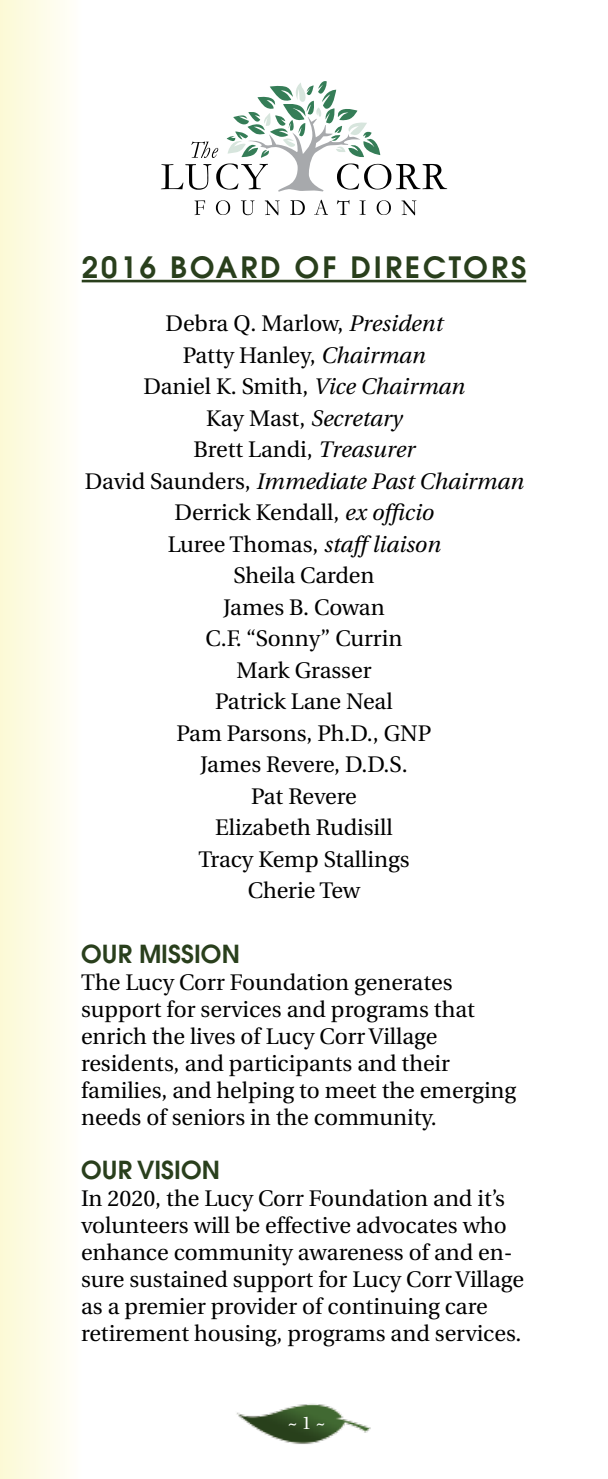
<style>
.page{position:relative;width:608px;height:1479px;background:#fff}
.page>*{position:absolute;margin:0;border:0;box-sizing:border-box;transform-origin:0 0}
.t1{font:600 29.25px "Avant Garde";letter-spacing:.1em;color:#293f1c}
.t2{font:600 24.75px "Avant Garde";color:#293f1c}
.t3{font:22.5px/31.5px "Utopia";color:#000}
.t4{font:18px "Utopia";color:#fff}
.s1{font-style:italic}
</style>
<div class="page">
<div style="left:0;top:0;width:81px;height:1478px;background:linear-gradient(to right,#fcf9d5,#fffffb)"></div>
<img style="left:236px;top:1403px;width:135px;height:41px">
<hr style="left:82px;top:280px;width:444px;height:2px;background:#293f1c">
<svg style="left:194px;top:200px;width:11px;height:15px"></svg>
<svg style="left:216px;top:200px;width:14px;height:15px"></svg>
<svg style="left:241px;top:200px;width:13px;height:15px"></svg>
<svg style="left:265px;top:200px;width:15px;height:15px"></svg>
<svg style="left:290px;top:200px;width:15px;height:15px"></svg>
<svg style="left:314px;top:200px;width:14px;height:15px"></svg>
<svg style="left:337px;top:200px;width:12px;height:15px"></svg>
<svg style="left:359px;top:200px;width:6px;height:15px"></svg>
<svg style="left:376px;top:200px;width:15px;height:15px"></svg>
<svg style="left:401px;top:200px;width:15px;height:15px"></svg>
<svg style="left:161px;top:81px;width:286px;height:111px"></svg>
<h1 class="t1" style="left:82px;top:248px;width:446px">2016 BOARD OF DIRECTORS</h1>
<p class="t3" style="left:85px;top:308px;width:440px;text-align:center">Debra Q. Marlow, <span class="s1">President<br></span>Patty Hanley, <span class="s1">Chairman<br></span>Daniel K. Smith, <span class="s1">Vice Chairman<br></span>Kay Mast, <span class="s1">Secretary<br></span>Brett Landi, <span class="s1">Treasurer<br></span>David Saunders, <span class="s1">Immediate Past Chairman<br></span>Derrick Kendall, <span class="s1">ex officio<br></span>Luree Thomas, <span class="s1">staff liaison<br></span>Sheila Carden<br>James B. Cowan<br>C.F. “Sonny” Currin<br>Mark Grasser<br>Patrick Lane Neal<br>Pam Parsons, Ph.D., GNP<br>James Revere, D.D.S.<br>Pat Revere<br>Elizabeth Rudisill<br>Tracy Kemp Stallings<br>Cherie Tew</p>
<p class="t2" style="left:81px;top:937px;width:160px">OUR MISSION</p>
<p class="t3" style="left:81px;top:969px;width:436px;line-height:27px">The Lucy Corr Foundation generates support for services and programs that enrich the lives of Lucy Corr Village residents, and participants and their families, and helping to meet the emerging needs of seniors in the community.</p>
<p class="t2" style="left:81px;top:1153px;width:141px">OUR VISION</p>
<p class="t3" style="left:81px;top:1185px;width:444px;line-height:27px">In 2020, the Lucy Corr Foundation and it’s volunteers will be effective advocates who enhance community awareness of and en&shy;sure sustained support for Lucy Corr Village as a premier provider of continuing care retirement housing, programs and services.</p>
<p class="t4" style="left:287px;top:1412px;width:40px">~ 1 ~</p>
</div>
